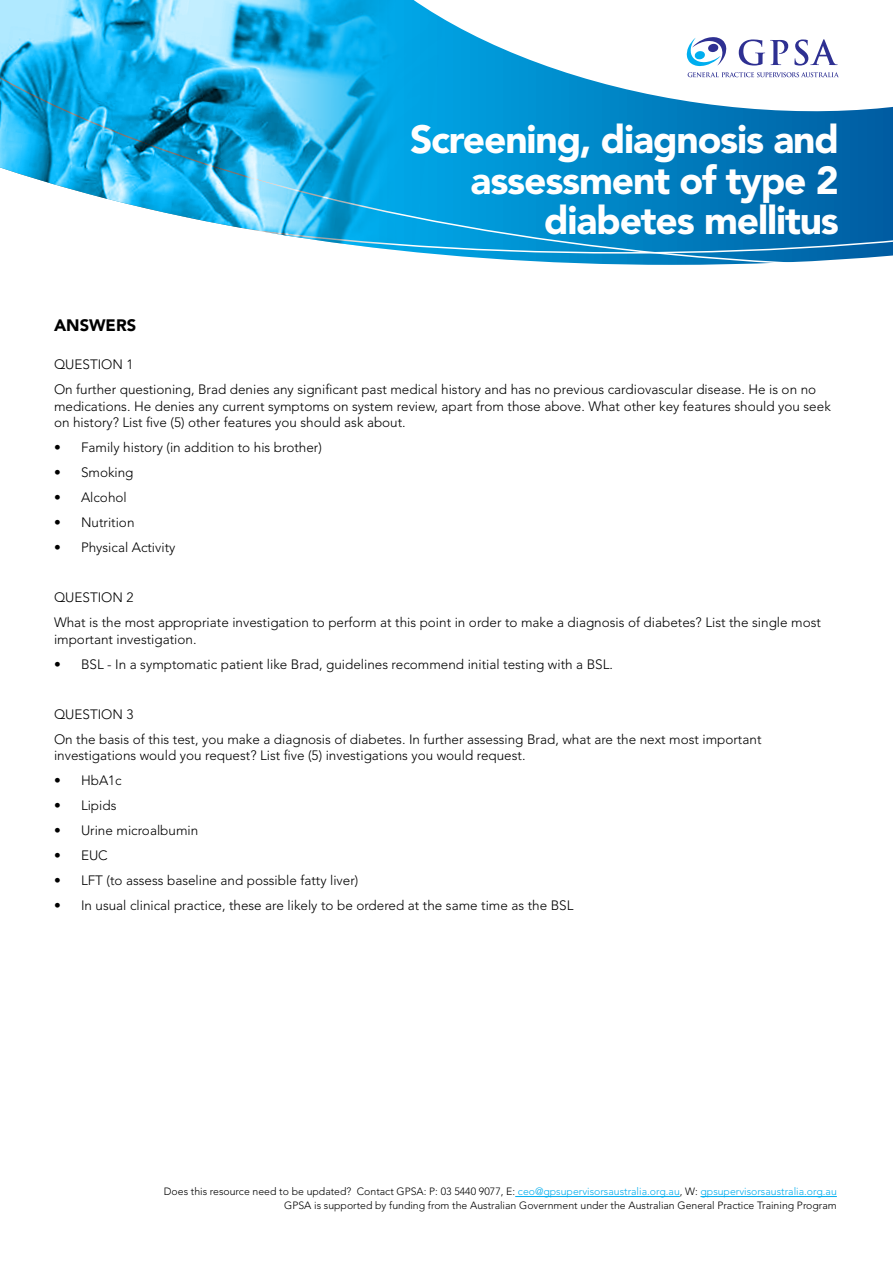
<style>
.page{position:relative;width:893px;height:1263px;background:#fff}
.page>*{position:absolute;margin:0;border:0;box-sizing:border-box;transform-origin:0 0}
.t1{font:900 39px/40.5px "Avenir";letter-spacing:-.03em;color:#fff;text-align:right}
.t2{font:900 16.5px "Avenir";color:#000}
.t3{font:300 13.5px/25px "Avenir";color:#000}
.t4{font:300 10.5px/13.5px "Avenir";color:#000;text-align:right}
.s1{color:#00aeef}
</style>
<div class="page">
<hr style="left:515px;top:1196px;width:165px;height:1px;background:#00aeef">
<hr style="left:700px;top:1196px;width:137px;height:1px;background:#00aeef">
<svg style="left:447px;top:254px;width:446px;height:11px"></svg>
<svg style="left:447px;top:136px;width:446px;height:118px;background:#047fbf"></svg>
<img style="left:0;top:0;width:447px;height:256px">
<svg style="left:291px;top:0;width:602px;height:136px"></svg>
<svg style="left:687px;top:37px;width:39px;height:29px"></svg>
<svg style="left:688px;top:72px;width:151px;height:5px"></svg>
<svg style="left:739px;top:39px;width:49px;height:27px"></svg>
<svg style="left:794px;top:39px;width:44px;height:27px"></svg>
<h1 class="t1" style="left:410px;top:119px;width:430px">Screening, diagnosis and assessment of type 2 diabetes mellitus</h1>
<p class="t2" style="left:54px;top:316px;width:84px">ANSWERS</p>
<p class="t3" style="left:54px;top:352px;width:764px">QUESTION 1<br>On further questioning, Brad denies any significant past medical history and has no previous cardiovascular disease. He is on no</p>
<p class="t3" style="left:54px;top:398px;width:778px;line-height:16.5px">medications. He denies any current symptoms on system review, apart from those above. What other key features should you seek on history? List five (5) other features you should ask about.</p>
<p class="t3" style="left:54px;top:435px;width:269px">• Family history (in addition to his brother)</p>
<p class="t3" style="left:54px;top:460px;width:81px">• Smoking</p>
<p class="t3" style="left:54px;top:485px;width:74px">• Alcohol</p>
<p class="t3" style="left:54px;top:510px;width:82px">• Nutrition</p>
<p class="t3" style="left:54px;top:535px;width:123px">• Physical Activity</p>
<p class="t3" style="left:54px;top:585px;width:768px">QUESTION 2<br>What is the most appropriate investigation to perform at this point in order to make a diagnosis of diabetes? List the single most</p>
<p class="t3" style="left:54px;top:627px;width:144px">important investigation.</p>
<p class="t3" style="left:54px;top:652px;width:560px">• BSL - In a symptomatic patient like Brad, guidelines recommend initial testing with a BSL.</p>
<p class="t3" style="left:54px;top:702px;width:709px">QUESTION 3<br>On the basis of this test, you make a diagnosis of diabetes. In further assessing Brad, what are the next most important</p>
<p class="t3" style="left:54px;top:743px;width:473px">investigations would you request? List five (5) investigations you would request.</p>
<p class="t3" style="left:54px;top:768px;width:69px">• HbA1c</p>
<p class="t3" style="left:54px;top:793px;width:64px">• Lipids</p>
<p class="t3" style="left:54px;top:818px;width:146px">• Urine microalbumin</p>
<p class="t3" style="left:54px;top:843px;width:55px">• EUC</p>
<p class="t3" style="left:54px;top:868px;width:306px">• LFT (to assess baseline and possible fatty liver)</p>
<p class="t3" style="left:54px;top:893px;width:521px">• In usual clinical practice, these are likely to be ordered at the same time as the BSL</p>
<p class="t4" style="left:164px;top:1185px;width:674px">Does this resource need to be updated? Contact GPSA: P: 03 5440 9077, E: <span class="s1">ceo@gpsupervisorsaustralia.org.au</span>, W: <span class="s1">gpsupervisorsaustralia.org.au<br></span>GPSA is supported by funding from the Australian Government under the Australian General Practice Training Program</p>
</div>
